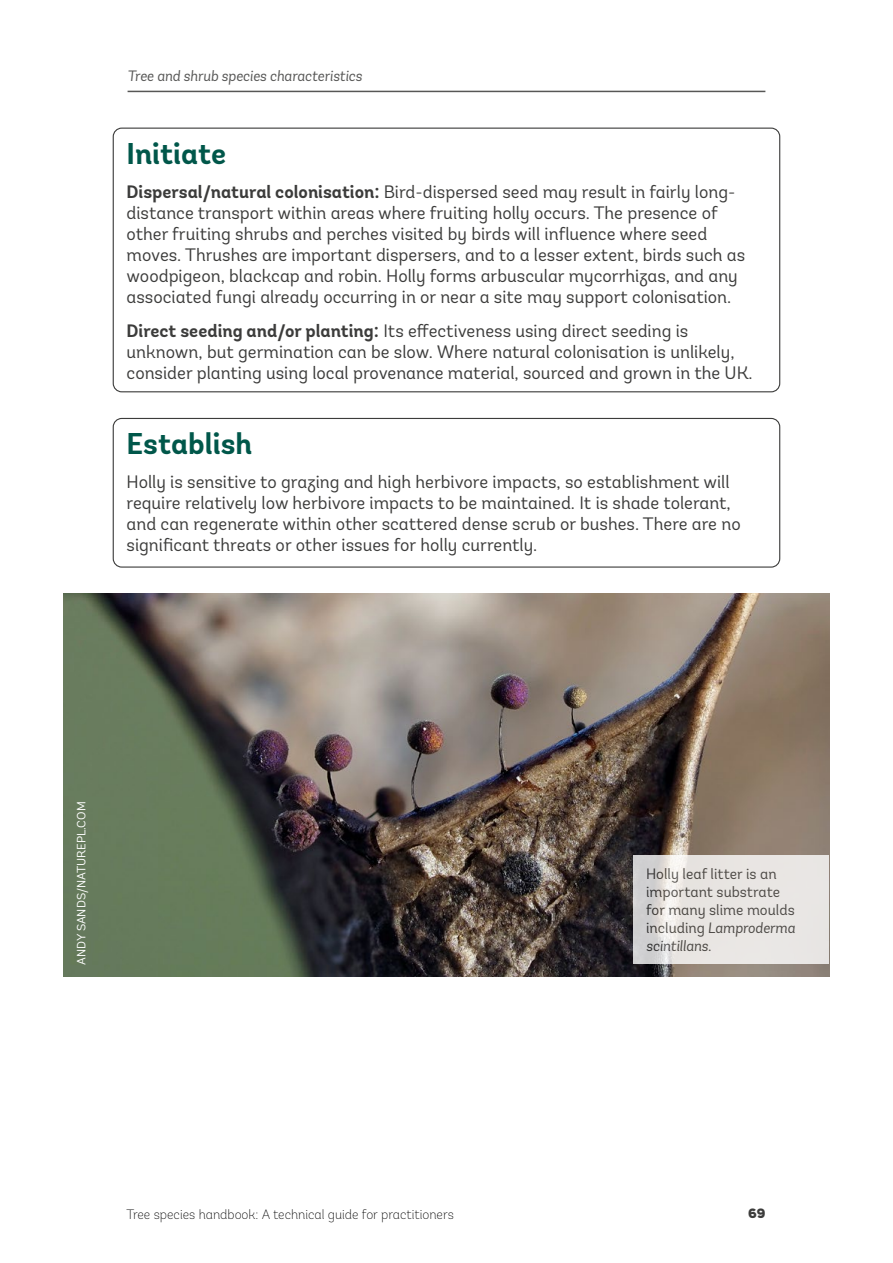
<style>
.page{position:relative;width:893px;height:1263px;background:#fff}
.page>*{position:absolute;margin:0;border:0;box-sizing:border-box;transform-origin:0 0}
.h4_sub-heading{font:700 30px "Andes";color:#00574a}
.p_body{font:18px/21px "Andes";color:#3c3c3b}
.t1{font:15px/18px "Andes";color:#3c3c3b}
.t2{font:italic 15px "Andes";color:#575756}
.t3{font:200 13.5px "Andes";color:#000}
.t4{font:900 13.5px "Andes";color:#3c3c3b}
.t5{font:12px "Andes";color:#fff}
.s1{font-weight:700}
.s2{font-style:italic}
</style>
<div class="page">
<hr style="left:128px;top:91px;width:637px;height:1px;background:#575756">
<div style="left:113px;top:128px;width:667px;height:264px;border:1px solid #3c3c3b;border-radius:9px"></div>
<div style="left:113px;top:418px;width:667px;height:150px;border:1px solid #3c3c3b;border-radius:9px"></div>
<img style="left:64px;top:594px;width:765px;height:383px">
<svg style="left:633px;top:855px;width:196px;height:108px;fill:#e9e5e3"></svg>
<p class="t2" style="left:128px;top:67px;width:236px">Tree and shrub species characteristics</p>
<h4 class="h4_sub-heading" style="left:127px;top:135px;width:101px">Initiate</h4>
<p class="p_body" style="left:127px;top:181px;width:620px"><span class="s1">Dispersal/natural colonisation:</span> Bird-dispersed seed may result in fairly long&shy;distance transport within areas where fruiting holly occurs. The presence of other fruiting shrubs and perches visited by birds will influence where seed moves. Thrushes are important dispersers, and to a lesser extent, birds such as woodpigeon, blackcap and robin. Holly forms arbuscular mycorrhizas, and any associated fungi already occurring in or near a site may support colonisation.</p>
<p class="p_body" style="left:127px;top:320px;width:628px"><span class="s1">Direct seeding and/or planting:</span> Its effectiveness using direct seeding is unknown, but germination can be slow. Where natural colonisation is unlikely, consider planting using local provenance material, sourced and grown in the UK.</p>
<h4 class="h4_sub-heading" style="left:127px;top:425px;width:127px">Establish</h4>
<p class="p_body" style="left:127px;top:471px;width:616px">Holly is sensitive to grazing and high herbivore impacts, so establishment will require relatively low herbivore impacts to be maintained. It is shade tolerant, and can regenerate within other scattered dense scrub or bushes. There are no significant threats or other issues for holly currently.</p>
<p class="t5" style="left:74px;top:965px;width:165px;rotate:-90deg">ANDY SANDS/NATUREPL.COM</p>
<p class="t1" style="left:646px;top:865px;width:150px">Holly leaf litter is an important substrate for many slime moulds including <span class="s2">Lamproderma scintillans</span>.</p>
<p class="t3" style="left:126px;top:1206px;width:329px">Tree species handbook: A technical guide for practitioners</p>
<p class="t4" style="left:748px;top:1204px;width:19px">69</p>
</div>
